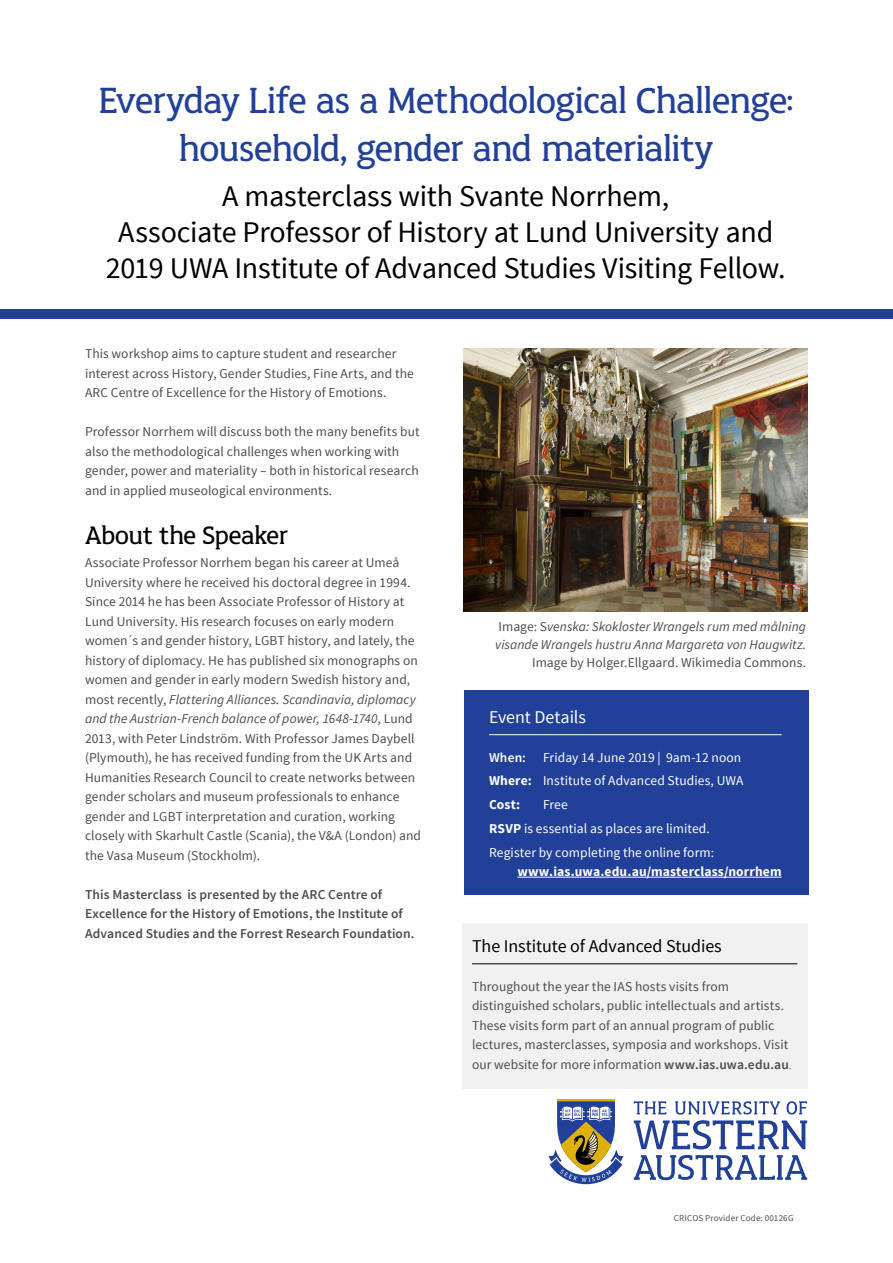
<style>
.page{position:relative;width:893px;height:1263px;background:#fff}
.page>*{position:absolute;margin:0;border:0;box-sizing:border-box;transform-origin:0 0}
.t1{font:39px/48.8px "UWA";letter-spacing:-.015em;color:#21409a;text-align:center}
.t2{font:30px/36px "Source Sans Pro";letter-spacing:-.01em;color:#000;text-align:center}
.t3{font:27px "UWA";letter-spacing:-.015em;color:#000}
.t4{font:18px "Source Sans Pro";letter-spacing:-.005em;color:#000}
.t5{font:18px "Source Sans Pro";letter-spacing:-.005em;color:#fff}
.t6{font:13.5px/19.5px "Source Sans Pro";letter-spacing:.005em;color:#4d4d4f}
.t7{font:13.5px/23.7px "Source Sans Pro";letter-spacing:.005em;color:#fff}
.t8{font:600 13.5px/19.5px "Source Sans Pro";letter-spacing:.01em;color:#4d4d4f}
.t9{font:italic 13.5px/18px "Source Sans Pro";letter-spacing:.005em;color:#4d4d4f}
.t10{font:700 13.5px "Source Sans Pro";letter-spacing:.01em;color:#fff}
.t11{font:600 13.5px "Source Sans Pro";color:#fff}
.t12{font:9px "Source Sans Pro";letter-spacing:.02em;color:#4d4d4f}
.s1{font-style:italic}
.s2{font-style:normal}
.s3{font-weight:700}
.s4{font-weight:600}
.s5{font-weight:300}
</style>
<div class="page">
<div style="left:464px;top:690px;width:344px;height:204px;background:#21409a"></div>
<div style="left:462px;top:923px;width:346px;height:166px;background:#f1f1f2"></div>
<hr style="left:557px;top:1099px;width:58px;height:2px;background:#ddb00a">
<svg style="left:634px;top:1101px;width:32px;height:13px"></svg>
<svg style="left:675px;top:1101px;width:105px;height:13px"></svg>
<svg style="left:786px;top:1101px;width:21px;height:13px"></svg>
<svg style="left:634px;top:1120px;width:173px;height:29px"></svg>
<svg style="left:634px;top:1155px;width:173px;height:25px"></svg>
<svg style="left:549px;top:1101px;width:74px;height:83px"></svg>
<hr style="left:472px;top:963px;width:325px;height:1px;background:#000">
<hr style="left:489px;top:734px;width:293px;height:1px;background:#fff">
<hr style="left:517px;top:877px;width:265px;height:1px;background:#fff">
<img style="left:463px;top:348px;width:345px;height:264px">
<div style="left:0;top:309px;width:893px;height:9px;background:#21409a"></div>
<h1 class="t1" style="left:98px;top:76px;width:696px">Everyday Life as a Methodological Challenge: household, gender and materiality</h1>
<h2 class="t2" style="left:106px;top:178px;width:681px">A masterclass with Svante Norrhem,<br>Associate Professor of History at Lund University and<br>2019 UWA Institute of Advanced Studies Visiting Fellow.</h2>
<p class="t6" style="left:85px;top:344px;width:330px">This workshop aims to capture student and researcher interest across History, Gender Studies, Fine Arts, and the<br>ARC Centre of Excellence for the History of Emotions.</p>
<p class="t6" style="left:85px;top:422px;width:336px">Professor Norrhem will discuss both the many benefits but also the methodological challenges when working with gender, power and materiality – both in historical research and in applied museological environments.</p>
<h3 class="t3" style="left:85px;top:521px;width:204px">About the Speaker</h3>
<p class="t6" style="left:85px;top:553px;width:338px">Associate Professor Norrhem began his career at Umeå University where he received his doctoral degree in 1994.<br>Since 2014 he has been Associate Professor of History at Lund University. His research focuses on early modern women´s and gender history, LGBT history, and lately, the history of diplomacy. He has published six monographs on women and gender in early modern Swedish history and, most recently, <span class="s1">Flattering Alliances. Scandinavia, diplomacy and the Austrian-French balance of power, 1648-1740</span>, Lund 2013, with Peter Lindström. With Professor James Daybell (Plymouth), he has received funding from the UK Arts and Humanities Research Council to create networks between gender scholars and museum professionals to enhance gender and LGBT interpretation and curation, working closely with Skarhult Castle (Scania), the V&amp;A (London) and the Vasa Museum (Stockholm).</p>
<p class="t8" style="left:85px;top:885px;width:331px">This Masterclass is presented by the ARC Centre of<br>Excellence for the History of Emotions, the Institute of<br>Advanced Studies and the Forrest Research Foundation.</p>
<p class="t9" style="left:495px;top:618px;width:312px"><span class="s2">Image: S</span>venska: Skokloster Wrangels rum med målning visande Wrangels hustru Anna Margareta von Haugwitz.</p>
<p class="t6" style="left:532px;top:653px;width:275px">Image by Holger.Ellgaard. Wikimedia Commons.</p>
<h3 class="t5" style="left:489px;top:705px;width:99px">Event Details</h3>
<p class="t11" style="left:489px;top:749px;width:38px">When:</p>
<p class="t7" style="left:489px;top:745px;width:256px;text-indent:54px">Friday 14 June 2019 | 9am-12 noon<br><span class="s3">Where:</span> Institute of Advanced Studies, UWA<br><span class="s3">Cost:</span></p>
<p class="t7" style="left:489px;top:793px;width:227px;text-indent:54px">Free<br><span class="s3">RSVP</span> is essential as places are limited.<br>Register by completing the online form:</p>
<p class="t10" style="left:517px;top:863px;width:266px">www.ias.uwa.edu.au/masterclass/norrhem</p>
<h3 class="t4" style="left:472px;top:934px;width:251px">The Institute of Advanced Studies</h3>
<p class="t6" style="left:472px;top:977px;width:321px">Throughout the year the IAS hosts visits from distinguished scholars, public intellectuals and artists.<br>These visits form part of an annual program of public lectures, masterclasses, symposia and workshops. Visit our website for more information <span class="s4">www.ias.uwa.edu.au</span><span class="s5">.</span></p>
<p class="t12" style="left:674px;top:1212px;width:121px">CRICOS Provider Code: 00126G</p>
</div>
